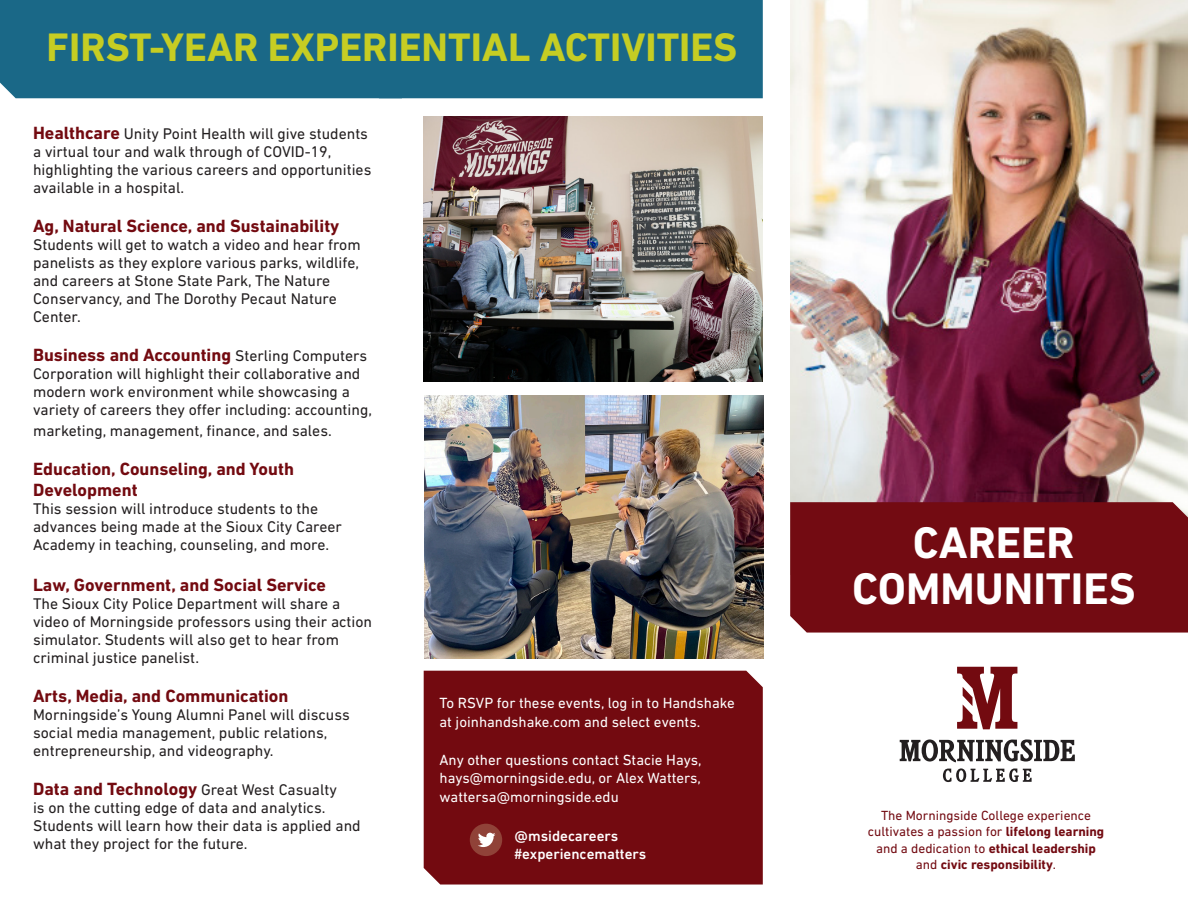
<style>
.page{position:relative;width:1188px;height:918px;background:#fff}
.page>*{position:absolute;margin:0;border:0;box-sizing:border-box;transform-origin:0 0}
.unknown_style5{font:700 45px "DIN Next LT Pro";color:#fff}
.unknown_style5-2{font:700 40.5px "DIN Next LT Pro";color:#c6cd23}
.t1{font:700 18px/21px "DIN Next LT Pro";color:#730a10}
.t2{font:15.75px/18px "DIN Next LT Pro";color:#231f20}
.t3{font:15px/18.8px "DIN Next LT Pro";color:#fff}
.t4{font:500 15px "DIN Next LT Pro";color:#fff}
.t5{font:13.5px "DIN Next LT Pro";color:#730b12}
.t6{font:700 13.5px "DIN Next LT Pro";color:#730b12}
.s1{font-weight:700;font-size:18px;color:#730a10}
.s2{font-weight:400;font-size:15.75px;color:#231f20}
.s3{font-weight:700}
.s4{font-weight:400}
</style>
<div class="page">
<svg style="left:957px;top:667px;width:60px;height:62px"></svg>
<svg style="left:900px;top:739px;width:175px;height:23px"></svg>
<svg style="left:943px;top:768px;width:89px;height:14px"></svg>
<div style="left:0;top:0;width:763px;height:98px;background:#1a6887"></div>
<div style="left:424px;top:671px;width:339px;height:214px;background:#730a10"></div>
<div style="left:470px;top:824px;width:32px;height:32px;background:#904238;border-radius:50%"></div>
<svg style="left:478px;top:833px;width:17px;height:14px"></svg>
<img style="left:790px;top:0;width:398px;height:502px">
<div style="left:790px;top:502px;width:398px;height:131px;background:#730b12"></div>
<img style="left:425px;top:396px;width:338px;height:262px">
<img style="left:424px;top:117px;width:339px;height:264px">
<p class="unknown_style5-2" style="left:47px;top:23px;width:692px">FIRST-YEAR EXPERIENTIAL ACTIVITIES</p>
<p class="t2" style="left:33px;top:125px;width:340px"><span class="s1">Healthcare</span> Unity Point Health will give students a virtual tour and walk through of COVID-19, highlighting the various careers and opportunities available in a hospital.</p>
<p class="t1" style="left:33px;top:215px;width:308px">Ag, Natural Science, and Sustainability</p>
<p class="t2" style="left:33px;top:236px;width:329px">Students will get to watch a video and hear from panelists as they explore various parks, wildlife, and careers at Stone State Park, The Nature Conservancy, and The Dorothy Pecaut Nature Center.</p>
<p class="t1" style="left:33px;top:344px;width:336px">Business and Accounting <span class="s2">Sterling Computers</span></p>
<p class="t2" style="left:33px;top:365px;width:340px">Corporation will highlight their collaborative and modern work environment while showcasing a variety of careers they offer including: accounting,</p>
<p class="t2" style="left:33px;top:422px;width:300px">marketing, management, finance, and sales.</p>
<p class="t1" style="left:33px;top:458px;width:262px">Education, Counseling, and Youth<br>Development</p>
<p class="t2" style="left:33px;top:500px;width:310px">This session will introduce students to the advances being made at the Sioux City Career<br>Academy in teaching, counseling, and more.</p>
<p class="t1" style="left:33px;top:574px;width:295px">Law, Government, and Social Service</p>
<p class="t2" style="left:33px;top:594px;width:341px">The Sioux City Police Department will share a video of Morningside professors using their action simulator. Students will also get to hear from criminal justice panelist.</p>
<p class="t1" style="left:33px;top:685px;width:257px">Arts, Media, and Communication</p>
<p class="t2" style="left:33px;top:705px;width:318px">Morningside’s Young Alumni Panel will discuss social media management, public relations, entrepreneurship, and videography.</p>
<p class="t1" style="left:33px;top:778px;width:305px">Data and Technology <span class="s2">Great West Casualty</span></p>
<p class="t2" style="left:33px;top:798px;width:329px">is on the cutting edge of data and analytics.<br>Students will learn how their data is applied and what they project for the future.</p>
<p class="t3" style="left:440px;top:694px;width:297px">To RSVP for these events, log in to Handshake at joinhandshake.com and select events.</p>
<p class="t3" style="left:440px;top:750px;width:264px;text-align:justify">Any other questions contact Stacie Hays, hays@morningside.edu, or Alex Watters, wattersa@morningside.edu</p>
<p class="t4" style="left:515px;top:827px;width:105px">@msidecareers</p>
<p class="t4" style="left:515px;top:845px;width:133px">#experiencematters</p>
<p class="unknown_style5" style="left:913px;top:516px;width:163px">CAREER</p>
<p class="unknown_style5" style="left:852px;top:562px;width:285px">COMMUNITIES</p>
<p class="t5" style="left:881px;top:807px;width:212px">The Morningside College experience</p>
<p class="t5" style="left:868px;top:824px;width:238px">cultivates a passion for <span class="s3">lifelong learning</span></p>
<p class="t6" style="left:876px;top:840px;width:221px"><span class="s4">and a dedication to</span> ethical leadership</p>
<p class="t6" style="left:916px;top:857px;width:142px"><span class="s4">and</span> civic responsibility<span class="s4">.</span></p>
</div>
